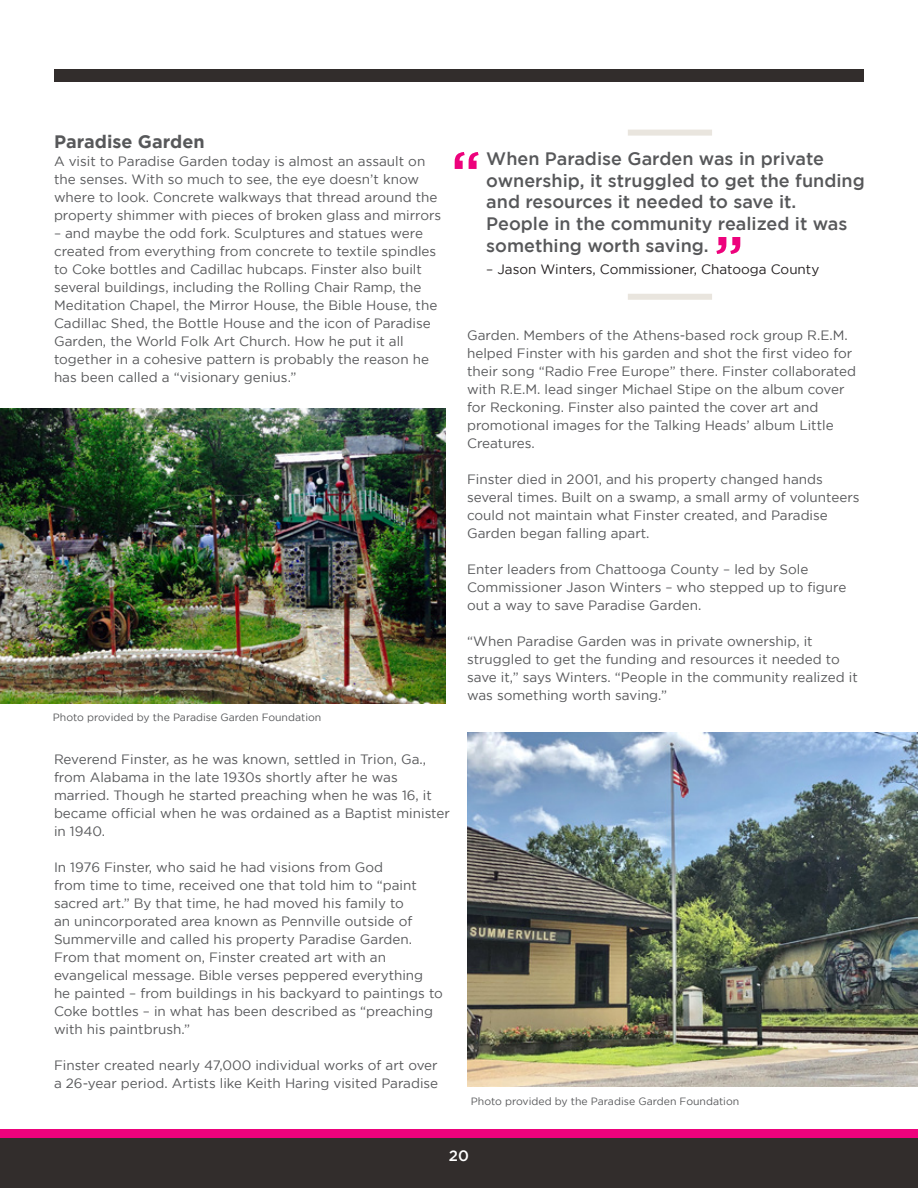
<style>
.page{position:relative;width:918px;height:1188px;background:#fff}
.page>*{position:absolute;margin:0;border:0;box-sizing:border-box;transform-origin:0 0}
.t1{font:500 60px "Gotham";color:#ed027c}
.t2{font:500 18px/21.6px "Gotham";color:#57585a}
.t3{font:700 18px "Gotham";color:#57585a}
.t4{font:500 15px "Gotham";color:#fff}
.t5{font:13.5px/18px "Gotham";color:#57585a}
.t6{font:13.5px "Gotham";color:#231f20}
.t7{font:10.5px "Gotham";color:#57585a}
</style>
<div class="page">
<div style="left:0;top:1136px;width:918px;height:52px;background:#322d2c"></div>
<div style="left:0;top:1129px;width:918px;height:9px;background:#ed027c"></div>
<div style="left:54px;top:69px;width:810px;height:13px;background:#322d2c"></div>
<img style="left:0;top:408px;width:445px;height:296px">
<img style="left:467px;top:732px;width:451px;height:354px">
<div style="left:628px;top:130px;width:84px;height:6px;background:#e9e5de"></div>
<div style="left:628px;top:294px;width:84px;height:6px;background:#e9e5de"></div>
<p class="t3" style="left:54px;top:131px;width:152px">Paradise Garden</p>
<p class="t5" style="left:54px;top:152px;width:389px">A visit to Paradise Garden today is almost an assault on the senses. With so much to see, the eye doesn’t know where to look. Concrete walkways that thread around the property shimmer with pieces of broken glass and mirrors</p>
<p class="t5" style="left:54px;top:224px;width:385px">– and maybe the odd fork. Sculptures and statues were created from everything from concrete to textile spindles to Coke bottles and Cadillac hubcaps. Finster also built several buildings, including the Rolling Chair Ramp, the Meditation Chapel, the Mirror House, the Bible House, the Cadillac Shed, the Bottle House and the icon of Paradise Garden, the World Folk Art Church. How he put it all together in a cohesive pattern is probably the reason he has been called a “visionary genius.”</p>
<p class="t7" style="left:53px;top:711px;width:270px">Photo provided by the Paradise Garden Foundation</p>
<p class="t1" style="left:451px;top:139px;width:32px">“</p>
<p class="t2" style="left:486px;top:148px;width:380px">When Paradise Garden was in private ownership, it struggled to get the funding and resources it needed to save it.<br>People in the community realized it was something worth saving.</p>
<p class="t6" style="left:486px;top:262px;width:335px">– Jason Winters, Commissioner, Chatooga County</p>
<p class="t1" style="left:714px;top:224px;width:32px">”</p>
<p class="t5" style="left:467px;top:326px;width:390px">Garden. Members of the Athens-based rock group R.E.M. helped Finster with his garden and shot the first video for their song “Radio Free Europe” there. Finster collaborated with R.E.M. lead singer Michael Stipe on the album cover for Reckoning. Finster also painted the cover art and promotional images for the Talking Heads’ album Little Creatures.</p>
<p class="t5" style="left:467px;top:470px;width:394px">Finster died in 2001, and his property changed hands several times. Built on a swamp, a small army of volunteers could not maintain what Finster created, and Paradise Garden began falling apart.</p>
<p class="t5" style="left:467px;top:560px;width:381px">Enter leaders from Chattooga County – led by Sole<br>Commissioner Jason Winters – who stepped up to figure out a way to save Paradise Garden.</p>
<p class="t5" style="left:467px;top:632px;width:392px">“When Paradise Garden was in private ownership, it struggled to get the funding and resources it needed to save it,” says Winters. “People in the community realized it was something worth saving.”</p>
<p class="t5" style="left:54px;top:750px;width:398px">Reverend Finster, as he was known, settled in Trion, Ga., from Alabama in the late 1930s shortly after he was married. Though he started preaching when he was 16, it became official when he was ordained as a Baptist minister in 1940.</p>
<p class="t5" style="left:54px;top:858px;width:390px">In 1976 Finster, who said he had visions from God<br>from time to time, received one that told him to “paint sacred art.” By that time, he had moved his family to<br>an unincorporated area known as Pennville outside of Summerville and called his property Paradise Garden.<br>From that moment on, Finster created art with an evangelical message. Bible verses peppered everything<br>he painted – from buildings in his backyard to paintings to Coke bottles – in what has been described as “preaching with his paintbrush.”</p>
<p class="t5" style="left:54px;top:1056px;width:386px">Finster created nearly 47,000 individual works of art over a 26-year period. Artists like Keith Haring visited Paradise</p>
<p class="t7" style="left:471px;top:1095px;width:270px">Photo provided by the Paradise Garden Foundation</p>
<p class="t4" style="left:449px;top:1147px;width:22px">20</p>
</div>
